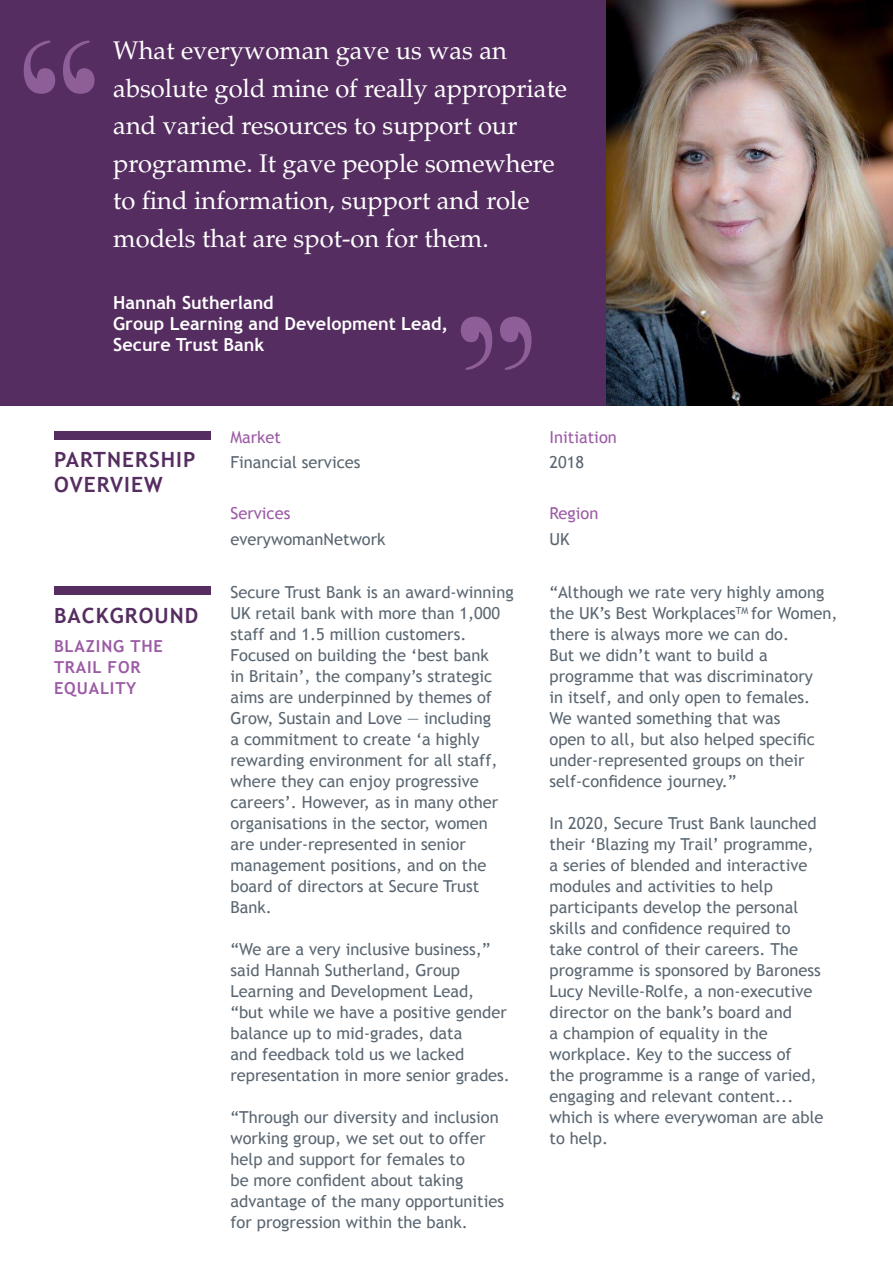
<style>
.page{position:relative;width:893px;height:1263px;background:#fff}
.page>*{position:absolute;margin:0;border:0;box-sizing:border-box;transform-origin:0 0}
.t1{font:25.5px/37.5px "Palatino LT Std";color:#fff}
.t2{font:700 21px/25.2px "Trebuchet MS";letter-spacing:.05em;color:#552d60}
.t3{font:700 18px/21px "Trebuchet MS";color:#fff}
.t4{font:16.5px/21px "Trebuchet MS";color:#5a6671}
.t5{font:700 16.5px/21px "Trebuchet MS";letter-spacing:.05em;color:#9b5ba5}
.t6{font:16.5px "Trebuchet MS";color:#9b5ba5}
.s1{color:#9b5ba5}
</style>
<div class="page">
<img style="left:606px;top:0;width:287px;height:405px">
<div style="left:0;top:0;width:606px;height:405px;background:#552d60"></div>
<svg style="left:24px;top:41px;width:71px;height:53px"></svg>
<svg style="left:461px;top:317px;width:71px;height:53px"></svg>
<div style="left:54px;top:431px;width:157px;height:9px;background:#552d60"></div>
<div style="left:54px;top:586px;width:157px;height:9px;background:#552d60"></div>
<p class="t1" style="left:113px;top:32px;width:455px">What everywoman gave us was an absolute gold mine of really appropriate and varied resources to support our programme. It gave people somewhere to find information, support and role models that are spot-on for them.</p>
<p class="t3" style="left:113px;top:292px;width:336px">Hannah Sutherland<br>Group Learning and Development Lead,<br>Secure Trust Bank</p>
<p class="t2" style="left:54px;top:447px;width:143px">PARTNERSHIP<br>OVERVIEW</p>
<p class="t2" style="left:54px;top:603px;width:146px">BACKGROUND</p>
<p class="t5" style="left:54px;top:636px;width:110px">BLAZING THE<br>TRAIL FOR<br>EQUALITY</p>
<p class="t4" style="left:230px;top:424px;width:132px;line-height:25.5px"><span class="s1">Market<br></span>Financial services</p>
<p class="t4" style="left:230px;top:501px;width:157px;line-height:25.5px"><span class="s1">Services </span>everywomanNetwork</p>
<p class="t4" style="left:230px;top:582px;width:285px">Secure Trust Bank is an award-winning<br>UK retail bank with more than 1,000 staff and 1.5 million customers.<br>Focused on building the ‘best bank<br>in Britain’, the company’s strategic aims are underpinned by themes of<br>Grow, Sustain and Love — including<br>a commitment to create ‘a highly rewarding environment for all staff, where they can enjoy progressive careers’. However, as in many other organisations in the sector, women are under-represented in senior management positions, and on the board of directors at Secure Trust<br>Bank.</p>
<p class="t4" style="left:230px;top:939px;width:281px">“We are a very inclusive business,” said Hannah Sutherland, Group Learning and Development Lead, “but while we have a positive gender balance up to mid-grades, data<br>and feedback told us we lacked representation in more senior grades.</p>
<p class="t4" style="left:230px;top:1107px;width:275px">“Through our diversity and inclusion working group, we set out to offer help and support for females to<br>be more confident about taking advantage of the many opportunities for progression within the bank.</p>
<p class="t6" style="left:550px;top:427px;width:69px">Initiation</p>
<p class="t4" style="left:550px;top:452px;width:36px">2018</p>
<p class="t6" style="left:550px;top:504px;width:50px">Region</p>
<p class="t4" style="left:550px;top:529px;width:22px">UK</p>
<p class="t4" style="left:550px;top:582px;width:289px">“Although we rate very highly among the UK’s Best Workplaces<sup>TM</sup> for Women, there is always more we can do.<br>But we didn’t want to build a programme that was discriminatory<br>in itself, and only open to females.<br>We wanted something that was<br>open to all, but also helped specific under-represented groups on their self-confidence journey.”</p>
<p class="t4" style="left:550px;top:813px;width:275px">In 2020, Secure Trust Bank launched their ‘Blazing my Trail’ programme, a series of blended and interactive modules and activities to help participants develop the personal skills and confidence required to take control of their careers. The programme is sponsored by Baroness<br>Lucy Neville-Rolfe, a non-executive director on the bank’s board and<br>a champion of equality in the workplace. Key to the success of<br>the programme is a range of varied, engaging and relevant content... which is where everywoman are able to help.</p>
</div>
